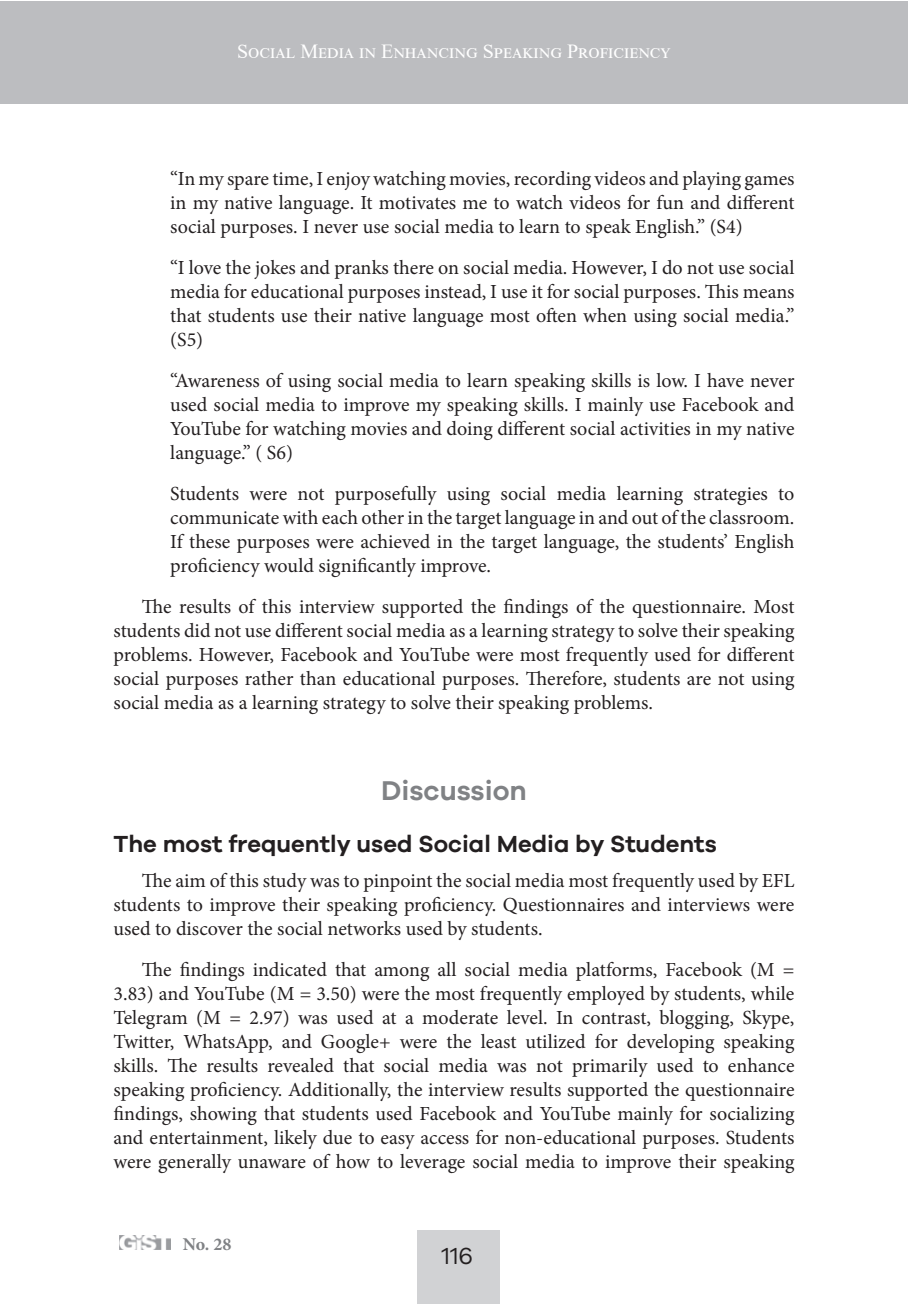
<style>
.page{position:relative;width:908px;height:1304px;background:#fff}
.page>*{position:absolute;margin:0;border:0;box-sizing:border-box;transform-origin:0 0}
.t1{font:600 28px "Galano Grotesque";color:#808285}
.t2{font:600 24px "Galano Grotesque";color:#231f20}
.t3{font:24px "Galano Grotesque";color:#231f20}
.t4{font:20px/24px "Minion Pro";letter-spacing:-.005em;color:#231f20;text-align:justify}
.t5{font:20px "Times New Roman";letter-spacing:.065em;color:#fff}
.t6{font:700 18px "Minion Pro";color:#808285}
</style>
<div class="page">
<div style="left:417px;top:1230px;width:82px;height:74px;background:#d1d2d4"></div>
<img style="left:120px;top:1236px;width:51px;height:13px">
<div style="left:0;top:1px;width:907px;height:102px;background:#bcbdc0"></div>
<p class="t5" style="left:237px;top:37px;width:435px">Social Media in Enhancing Speaking Proficiency</p>
<p class="t4" style="left:170px;top:166px;width:625px">“In my spare time, I enjoy watching movies, recording videos and playing games in my native language. It motivates me to watch videos for fun and different social purposes. I never use social media to learn to speak English.” (S4)</p>
<p class="t4" style="left:170px;top:255px;width:625px">“I love the jokes and pranks there on social media. However, I do not use social media for educational purposes instead, I use it for social purposes. This means that students use their native language most often when using social media.” (S5)</p>
<p class="t4" style="left:170px;top:368px;width:625px">“Awareness of using social media to learn speaking skills is low. I have never used social media to improve my speaking skills. I mainly use Facebook and YouTube for watching movies and doing different social activities in my native language.” ( S6)</p>
<p class="t4" style="left:170px;top:481px;width:625px">Students were not purposefully using social media learning strategies to communicate with each other in the target language in and out of the classroom.<br>If these purposes were achieved in the target language, the students’ English proficiency would significantly improve.</p>
<p class="t4" style="left:113px;top:594px;width:682px;text-indent:28px">The results of this interview supported the findings of the questionnaire. Most students did not use different social media as a learning strategy to solve their speaking problems. However, Facebook and YouTube were most frequently used for different social purposes rather than educational purposes. Therefore, students are not using social media as a learning strategy to solve their speaking problems.</p>
<h1 class="t1" style="left:381px;top:774px;width:147px">Discussion</h1>
<p class="t2" style="left:113px;top:829px;width:604px">The most frequently used Social Media by Students</p>
<p class="t4" style="left:113px;top:869px;width:682px;text-indent:28px">The aim of this study was to pinpoint the social media most frequently used by EFL students to improve their speaking proficiency. Questionnaires and interviews were used to discover the social networks used by students.</p>
<p class="t4" style="left:113px;top:958px;width:682px;text-indent:28px">The findings indicated that among all social media platforms, Facebook (M = 3.83) and YouTube (M = 3.50) were the most frequently employed by students, while Telegram (M = 2.97) was used at a moderate level. In contrast, blogging, Skype, Twitter, WhatsApp, and Google+ were the least utilized for developing speaking skills. The results revealed that social media was not primarily used to enhance speaking proficiency. Additionally, the interview results supported the questionnaire findings, showing that students used Facebook and YouTube mainly for socializing and entertainment, likely due to easy access for non-educational purposes. Students were generally unaware of how to leverage social media to improve their speaking</p>
<p class="t6" style="left:183px;top:1232px;width:50px">No. 28</p>
<p class="t3" style="left:441px;top:1242px;width:33px">116</p>
</div>
